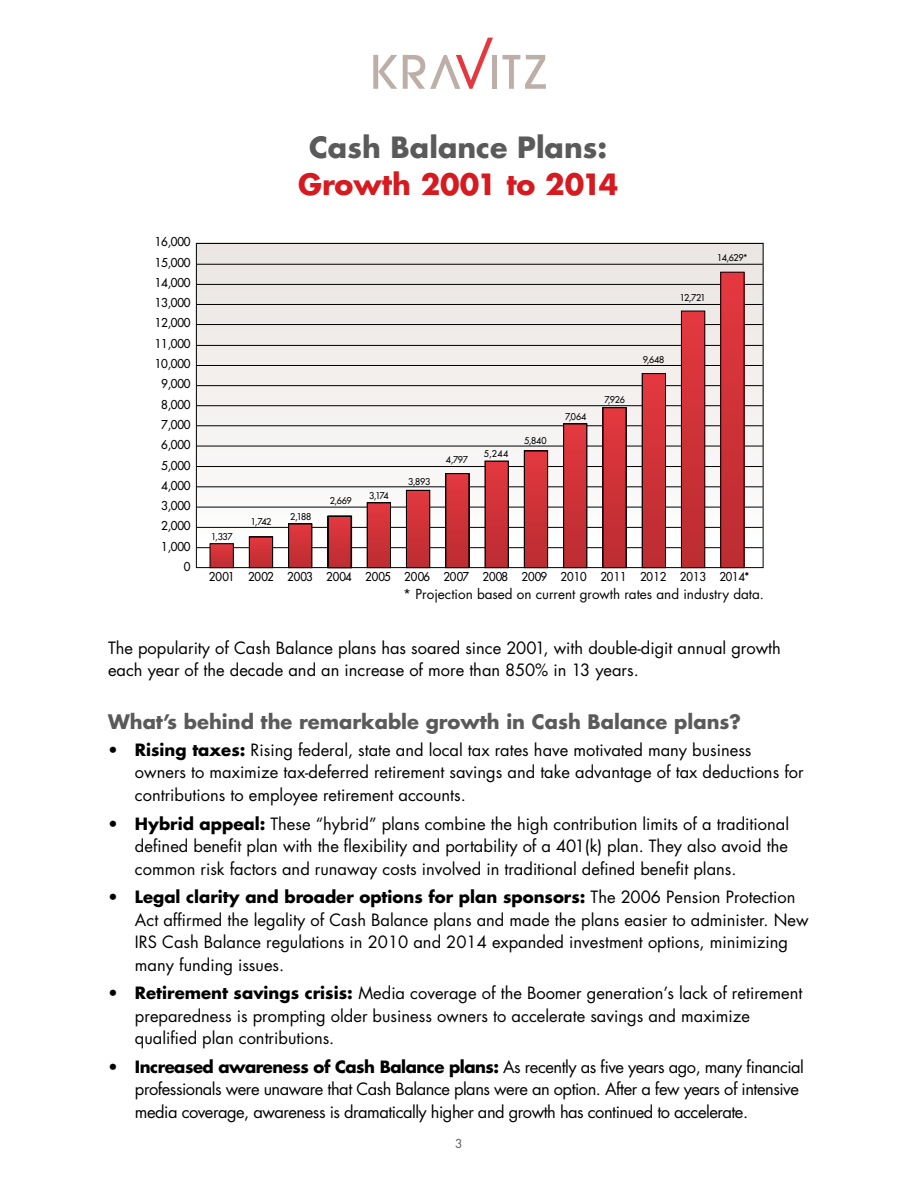
<style>
.page{position:relative;width:918px;height:1188px;background:#fff}
.page>*{position:absolute;margin:0;border:0;box-sizing:border-box;transform-origin:0 0}
.t1{font:700 28.5px "Futura";color:#5a5a5a}
.t2{font:700 28.5px "Futura";color:#d71920}
.t3{font:700 19.5px "Futura";color:#5a5a5a}
.t4{font:16.5px/22.5px "Futura";color:#000}
.t5{font:16.5px/22.5px "Futura";letter-spacing:-.03em;color:#000}
.t6{font:13.5px "Futura";color:#000}
.t7{font:12px "Futura";color:#5a5a5a}
.t8{font:11.85px/20.2px "Futura";letter-spacing:-.02em;color:#000;text-align:right}
.t9{font:11.85px "Futura";color:#000;scale:.96 1}
.t10{font:9.15px "Futura";letter-spacing:-.035em;color:#000}
.s1{font-weight:700}
</style>
<div class="page">
<svg style="left:373px;top:55px;width:24px;height:34px"></svg>
<div style="left:492px;top:55px;width:5px;height:34px;background:#bdafa8"></div>
<svg style="left:502px;top:55px;width:44px;height:34px"></svg>
<svg style="left:403px;top:38px;width:90px;height:51px"></svg>
<svg style="left:198px;top:245px;width:563px;height:321px"></svg>
<hr style="left:197px;top:466px;width:566px;height:1px;background:#000">
<hr style="left:197px;top:487px;width:566px;height:1px;background:#000">
<hr style="left:197px;top:507px;width:566px;height:1px;background:#000">
<hr style="left:197px;top:527px;width:566px;height:1px;background:#000">
<hr style="left:197px;top:547px;width:566px;height:1px;background:#000">
<hr style="left:197px;top:426px;width:566px;height:1px;background:#000">
<hr style="left:197px;top:345px;width:566px;height:1px;background:#000">
<hr style="left:197px;top:365px;width:566px;height:1px;background:#000">
<hr style="left:197px;top:385px;width:566px;height:1px;background:#000">
<hr style="left:197px;top:405px;width:566px;height:1px;background:#000">
<hr style="left:197px;top:446px;width:566px;height:1px;background:#000">
<hr style="left:197px;top:324px;width:566px;height:1px;background:#000">
<hr style="left:197px;top:264px;width:566px;height:1px;background:#000">
<hr style="left:197px;top:284px;width:566px;height:1px;background:#000">
<hr style="left:197px;top:304px;width:566px;height:1px;background:#000">
<svg style="left:212px;top:545px;width:20px;height:21px"></svg>
<div style="left:210px;top:543px;width:24px;height:25px;border:1px solid #000"></div>
<svg style="left:251px;top:539px;width:20px;height:27px"></svg>
<div style="left:249px;top:537px;width:24px;height:31px;border:1px solid #000"></div>
<div style="left:289px;top:524px;width:23px;height:44px;background:linear-gradient(to bottom,#e2383f,#bb2c31)"></div>
<div style="left:288px;top:523px;width:24px;height:45px;border:1px solid #000"></div>
<div style="left:328px;top:516px;width:23px;height:52px;background:linear-gradient(to bottom,#e3383f,#bb2c31)"></div>
<div style="left:327px;top:516px;width:25px;height:52px;border:1px solid #000"></div>
<div style="left:328px;top:516px;width:24px;height:52px;border:1px solid #000"></div>
<div style="left:367px;top:503px;width:24px;height:65px;background:linear-gradient(to bottom,#e3383f,#ba2c31)"></div>
<div style="left:367px;top:502px;width:24px;height:66px;border:1px solid #000"></div>
<div style="left:406px;top:490px;width:24px;height:78px;background:linear-gradient(to bottom,#e3383f,#bb2c31)"></div>
<div style="left:406px;top:490px;width:24px;height:78px;border:1px solid #000"></div>
<div style="left:446px;top:474px;width:23px;height:94px;background:linear-gradient(to bottom,#e3383f,#bb2c31)"></div>
<div style="left:445px;top:473px;width:24px;height:95px;border:1px solid #000"></div>
<div style="left:485px;top:461px;width:23px;height:107px;background:linear-gradient(to bottom,#e3383f,#ba2c31)"></div>
<div style="left:485px;top:461px;width:24px;height:107px;border:1px solid #000"></div>
<div style="left:524px;top:451px;width:24px;height:117px;background:linear-gradient(to bottom,#e3383f,#ba2c31)"></div>
<div style="left:524px;top:450px;width:24px;height:118px;border:1px solid #000"></div>
<div style="left:564px;top:424px;width:23px;height:144px;background:linear-gradient(to bottom,#e3383f,#ba2c31)"></div>
<div style="left:563px;top:423px;width:24px;height:145px;border:1px solid #000"></div>
<div style="left:603px;top:408px;width:23px;height:160px;background:linear-gradient(to bottom,#e3383f,#ba2c31)"></div>
<div style="left:602px;top:407px;width:25px;height:161px;border:1px solid #000"></div>
<div style="left:642px;top:374px;width:24px;height:194px;background:linear-gradient(to bottom,#e3383f,#ba2c31)"></div>
<div style="left:642px;top:373px;width:24px;height:195px;border:1px solid #000"></div>
<div style="left:681px;top:311px;width:24px;height:257px;background:linear-gradient(to bottom,#e3383f,#ba2c31)"></div>
<div style="left:681px;top:311px;width:24px;height:257px;border:1px solid #000"></div>
<div style="left:721px;top:272px;width:23px;height:296px;background:linear-gradient(to bottom,#e3383f,#ba2c31)"></div>
<div style="left:720px;top:272px;width:24px;height:296px;border:1px solid #000"></div>
<p class="t8" style="left:155px;top:232px;width:37px">16,000<br>15,000<br>14,000<br>13,000<br>12,000<br>11,000<br>10,000<br>9,000<br>8,000<br>7,000<br>6,000<br>5,000<br>4,000<br>3,000<br>2,000<br>1,000<br>0</p>
<h1 class="t1" style="left:309px;top:127px;width:300px">Cash Balance Plans:</h1>
<h1 class="t2" style="left:298px;top:165px;width:322px">Growth 2001 to 2014</h1>
<p class="t10" style="left:680px;top:292px;width:27px">12,721</p>
<p class="t10" style="left:717px;top:252px;width:32px">14,629*</p>
<p class="t10" style="left:211px;top:530px;width:23px">1,337</p>
<p class="t10" style="left:251px;top:515px;width:22px">1,742</p>
<p class="t10" style="left:290px;top:510px;width:23px">2,188</p>
<p class="t10" style="left:330px;top:495px;width:23px">2,669</p>
<p class="t10" style="left:369px;top:489px;width:21px">3,174</p>
<p class="t10" style="left:408px;top:475px;width:23px">3,893</p>
<p class="t10" style="left:446px;top:454px;width:24px">4,797</p>
<p class="t10" style="left:484px;top:447px;width:26px">5,244</p>
<p class="t10" style="left:524px;top:434px;width:24px">5,840</p>
<p class="t10" style="left:565px;top:410px;width:23px">7,064</p>
<p class="t10" style="left:604px;top:394px;width:22px">7,926</p>
<p class="t10" style="left:643px;top:354px;width:23px">9,648</p>
<p class="t9" style="left:209px;top:569px;width:565px">2001 2002 2003 2004 2005 2006 2007 2008 2009 2010 2011 2012 2013 2014*</p>
<p class="t6" style="left:403px;top:585px;width:362px">* Projection based on current growth rates and industry data.</p>
<p class="t4" style="left:108px;top:636px;width:674px">The popularity of Cash Balance plans has soared since 2001, with double-digit annual growth each year of the decade and an increase of more than 850% in 13 years.</p>
<p class="t3" style="left:108px;top:708px;width:635px">What’s behind the remarkable growth in Cash Balance plans?</p>
<p class="t4" style="left:135px;top:738px;width:670px;text-indent:-27px">• <span class="s1">Rising taxes:</span> Rising federal, state and local tax rates have motivated many business owners to maximize tax-deferred retirement savings and take advantage of tax deductions for contributions to employee retirement accounts.</p>
<p class="t4" style="left:135px;top:812px;width:656px;text-align:justify;text-indent:-27px">• <span class="s1">Hybrid appeal:</span> These “hybrid” plans combine the high contribution limits of a traditional defined benefit plan with the flexibility and portability of a 401(k) plan. They also avoid the common risk factors and runaway costs involved in traditional defined benefit plans.</p>
<p class="t4" style="left:135px;top:885px;width:675px;text-indent:-27px">• <span class="s1">Legal clarity and broader options for plan sponsors:</span> The 2006 Pension Protection Act affirmed the legality of Cash Balance plans and made the plans easier to administer. New IRS Cash Balance regulations in 2010 and 2014 expanded investment options, minimizing many funding issues.</p>
<p class="t4" style="left:135px;top:982px;width:669px;text-indent:-27px">• <span class="s1">Retirement savings crisis:</span> Media coverage of the Boomer generation’s lack of retirement preparedness is prompting older business owners to accelerate savings and maximize qualified plan contributions.</p>
<p class="t5" style="left:135px;top:1055px;width:671px;text-indent:-27px">• <span class="s1">Increased awareness of Cash Balance plans:</span> As recently as five years ago, many financial professionals were unaware that Cash Balance plans were an option. After a few years of intensive media coverage, awareness is dramatically higher and growth has continued to accelerate.</p>
<p class="t7" style="left:455px;top:1136px;width:9px">3</p>
</div>
